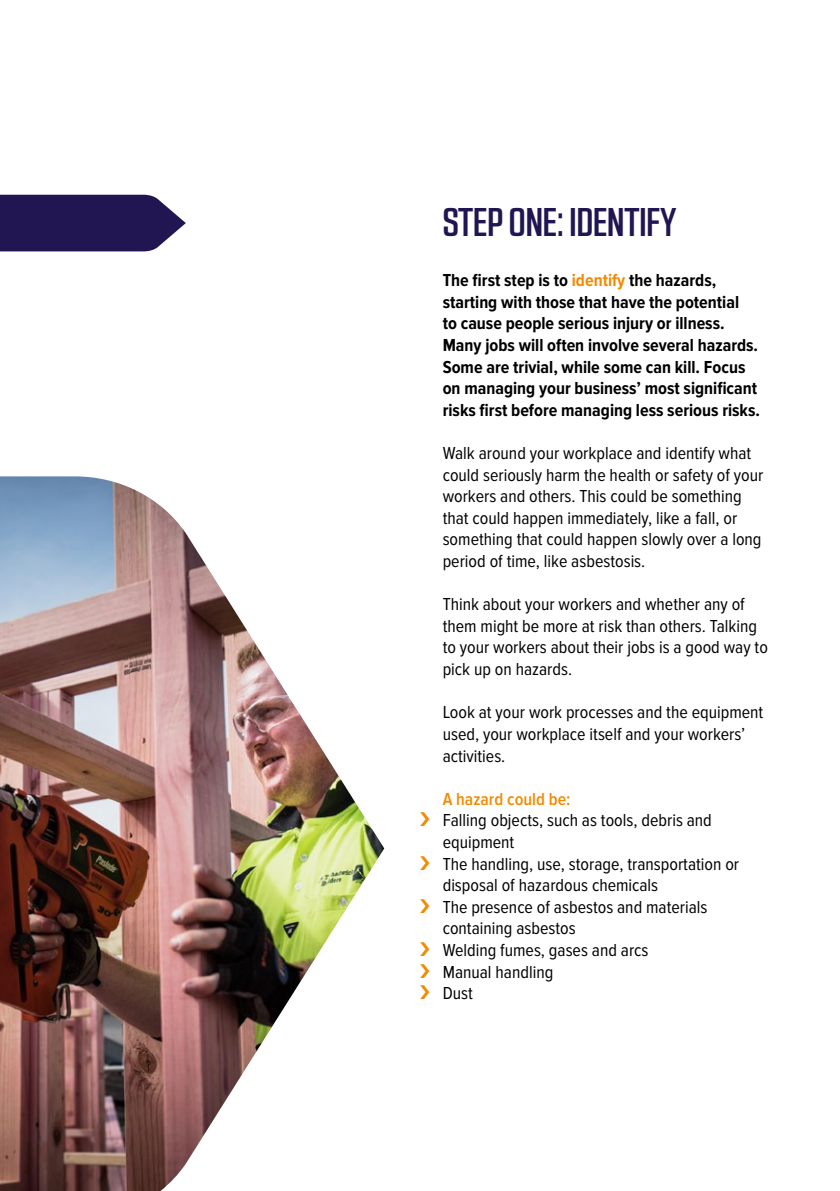
<style>
.page{position:relative;width:840px;height:1191px;background:#fff}
.page>*{position:absolute;margin:0;border:0;box-sizing:border-box;transform-origin:0 0}
.t1{font:500 40px "RB No 2.1 a";color:#211651}
.t2{font:18px/21.6px "Proxima Nova Cond";color:#000}
.t3{font:700 18px/21.6px "Proxima Nova Cond";color:#000}
.t4{font:600 18px "Proxima Nova Cond";color:#f38b00}
.s1{color:#f38b00}
</style>
<div class="page">
<svg style="left:0;top:195px;width:186px;height:56px;background:#342a60"></svg>
<img style="left:0;top:476px;width:384px;height:715px">
<h1 class="t1" style="left:442px;top:199px;width:235px">STEP ONE: IDENTIFY</h1>
<p class="t3" style="left:442px;top:270px;width:319px">The first step is to <span class="s1">identify</span> the hazards, starting with those that have the potential<br>to cause people serious injury or illness.<br>Many jobs will often involve several hazards.<br>Some are trivial, while some can kill. Focus on managing your business’ most significant risks first before managing less serious risks.</p>
<p class="t2" style="left:442px;top:443px;width:322px">Walk around your workplace and identify what could seriously harm the health or safety of your workers and others. This could be something that could happen immediately, like a fall, or something that could happen slowly over a long period of time, like asbestosis.</p>
<p class="t2" style="left:442px;top:594px;width:326px">Think about your workers and whether any of them might be more at risk than others. Talking to your workers about their jobs is a good way to pick up on hazards.</p>
<p class="t2" style="left:442px;top:702px;width:322px">Look at your work processes and the equipment used, your workplace itself and your workers’ activities.</p>
<p class="t4" style="left:442px;top:788px;width:129px">A hazard could be:</p>
<p class="t2" style="left:442px;top:810px;width:298px">Falling objects, such as tools, debris and equipment<br>The handling, use, storage, transportation or disposal of hazardous chemicals<br>The presence of asbestos and materials containing asbestos<br>Welding fumes, gases and arcs<br>Manual handling<br>Dust</p>
</div>
